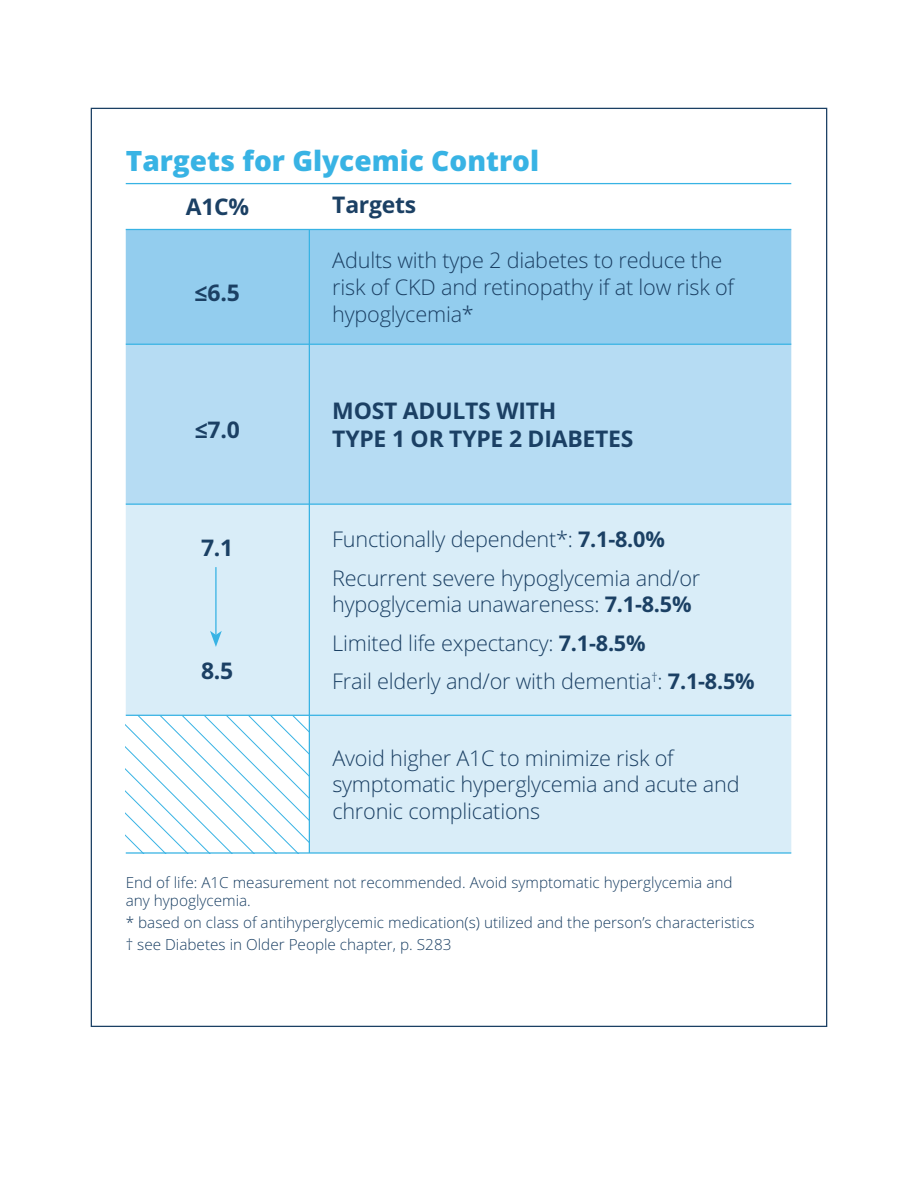
<style>
.page{position:relative;width:918px;height:1188px;background:#fff}
.page>*{position:absolute;margin:0;border:0;box-sizing:border-box;transform-origin:0 0}
.t1{font:800 28.05px "Open Sans";color:#38b3e4}
.t2{font:700 22.95px/28px "Open Sans";letter-spacing:-.01em;color:#1b4064}
.t3{font:300 21.6px/26.7px "Open Sans";letter-spacing:-.01em;color:#1b4064}
.t4{font:300 15.3px/18.5px "Open Sans";color:#1b4064}
.s1{font-weight:700}
</style>
<div class="page">
<div style="left:126px;top:230px;width:665px;height:114px;background:#93cdee"></div>
<div style="left:126px;top:345px;width:665px;height:159px;background:#b6dcf3"></div>
<svg style="left:126px;top:505px;width:665px;height:347px;background:#dceef8"></svg>
<hr style="left:126px;top:852px;width:183px;height:2px;background:#38b3e4">
<hr style="left:309px;top:852px;width:482px;height:2px;background:#38b3e4">
<hr style="left:126px;top:183px;width:183px;height:1px;background:#38b3e4">
<hr style="left:309px;top:183px;width:482px;height:1px;background:#38b3e4">
<hr style="left:126px;top:229px;width:183px;height:1px;background:#38b3e4">
<hr style="left:309px;top:229px;width:482px;height:1px;background:#38b3e4">
<hr style="left:126px;top:344px;width:183px;height:1px;background:#38b3e4">
<hr style="left:309px;top:344px;width:482px;height:1px;background:#38b3e4">
<hr style="left:126px;top:504px;width:183px;height:1px;background:#38b3e4">
<hr style="left:309px;top:504px;width:482px;height:1px;background:#38b3e4">
<hr style="left:126px;top:715px;width:183px;height:1px;background:#38b3e4">
<hr style="left:309px;top:715px;width:482px;height:1px;background:#38b3e4">
<hr style="left:309px;top:230px;width:1px;height:114px;background:#38b3e4">
<hr style="left:309px;top:345px;width:1px;height:159px;background:#38b3e4">
<hr style="left:309px;top:505px;width:1px;height:210px;background:#38b3e4">
<hr style="left:309px;top:716px;width:1px;height:136px;background:#38b3e4">
<hr style="left:215px;top:567px;width:2px;height:68px;background:#38b3e4">
<svg style="left:210px;top:631px;width:12px;height:16px"></svg>
<p class="t1" style="left:126px;top:139px;width:415px">Targets for Glycemic Control</p>
<p class="t2" style="left:186px;top:192px;width:65px">A1C%</p>
<p class="t2" style="left:332px;top:190px;width:86px">Targets</p>
<p class="t2" style="left:195px;top:278px;width:47px">≤6.5</p>
<p class="t2" style="left:195px;top:415px;width:47px">≤7.0</p>
<p class="t2" style="left:201px;top:533px;width:34px">7.1</p>
<p class="t2" style="left:201px;top:656px;width:34px">8.5</p>
<p class="t3" style="left:332px;top:247px;width:403px">Adults with type 2 diabetes to reduce the risk of CKD and retinopathy if at low risk of hypoglycemia*</p>
<p class="t2" style="left:332px;top:396px;width:303px">MOST ADULTS WITH<br>TYPE 1 OR TYPE 2 DIABETES</p>
<p class="t3" style="left:332px;top:520px;width:370px;line-height:38.2px">Functionally dependent*: <span class="s1">7.1-8.0%<br></span>Recurrent severe hypoglycemia and/or</p>
<p class="t3" style="left:332px;top:585px;width:424px;line-height:38.2px">hypoglycemia unawareness: <span class="s1">7.1-8.5%<br></span>Limited life expectancy: <span class="s1">7.1-8.5%<br></span>Frail elderly and/or with dementia<sup>†</sup>: <span class="s1">7.1-8.5%</span></p>
<p class="t3" style="left:332px;top:744px;width:409px">Avoid higher A1C to minimize risk of symptomatic hyperglycemia and acute and chronic complications</p>
<p class="t4" style="left:126px;top:872px;width:608px">End of life: A1C measurement not recommended. Avoid symptomatic hyperglycemia and any hypoglycemia.</p>
<p class="t4" style="left:126px;top:911px;width:630px;line-height:22.2px">* based on class of antihyperglycemic medication(s) utilized and the person’s characteristics † see Diabetes in Older People chapter, p. S283</p>
</div>
